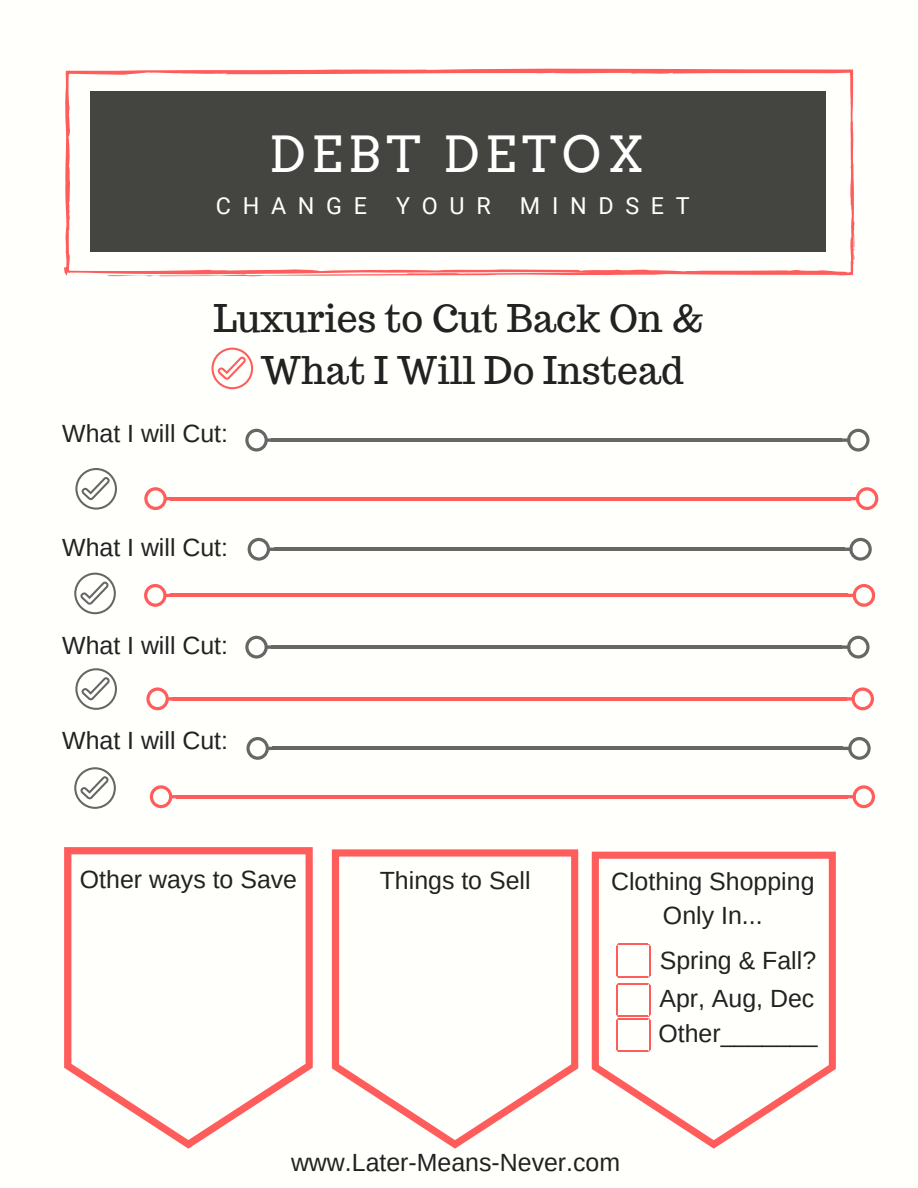
<style>
.page{position:relative;width:918px;height:1188px;background:#fffffb}
.page>*{position:absolute;margin:0;border:0;box-sizing:border-box;transform-origin:0 0}
.t1{font:49.8px "Arvo";letter-spacing:.11em;color:#fff}
.t2{font:37.35px/51.8px "Trocchi";color:#222}
.t3{font:24.9px/33.8px "Arimo";color:#222;text-align:center}
.t4{font:23.4px "Roboto";letter-spacing:.5em;color:#fffffb}
</style>
<div class="page">
<svg style="left:64px;top:68px;width:791px;height:209px"></svg>
<div style="left:90px;top:91px;width:736px;height:161px;background:#444440"></div>
<hr style="left:272px;top:645px;width:570px;height:4px;background:#666">
<svg style="left:245px;top:636px;width:27px;height:23px"></svg>
<svg style="left:842px;top:636px;width:28px;height:23px"></svg>
<hr style="left:272px;top:438px;width:570px;height:4px;background:#666">
<svg style="left:245px;top:429px;width:27px;height:23px"></svg>
<svg style="left:842px;top:429px;width:28px;height:23px"></svg>
<hr style="left:170px;top:497px;width:681px;height:3px;background:#ff5c5c">
<svg style="left:144px;top:487px;width:28px;height:23px"></svg>
<svg style="left:850px;top:487px;width:28px;height:23px"></svg>
<hr style="left:274px;top:548px;width:570px;height:3px;background:#666">
<svg style="left:248px;top:538px;width:27px;height:23px"></svg>
<svg style="left:843px;top:538px;width:29px;height:23px"></svg>
<hr style="left:170px;top:594px;width:678px;height:3px;background:#ff5c5c">
<svg style="left:144px;top:584px;width:27px;height:23px"></svg>
<svg style="left:847px;top:584px;width:28px;height:23px"></svg>
<svg style="left:75px;top:468px;width:42px;height:42px"></svg>
<hr style="left:173px;top:697px;width:674px;height:4px;background:#ff5c5c">
<svg style="left:146px;top:687px;width:27px;height:23px"></svg>
<svg style="left:847px;top:687px;width:27px;height:23px"></svg>
<hr style="left:273px;top:747px;width:570px;height:3px;background:#666">
<svg style="left:246px;top:737px;width:28px;height:23px"></svg>
<svg style="left:842px;top:737px;width:29px;height:23px"></svg>
<hr style="left:176px;top:795px;width:672px;height:3px;background:#ff5c5c">
<svg style="left:150px;top:785px;width:27px;height:23px"></svg>
<svg style="left:846px;top:785px;width:29px;height:23px"></svg>
<svg style="left:74px;top:573px;width:42px;height:41px"></svg>
<svg style="left:75px;top:668px;width:42px;height:42px"></svg>
<svg style="left:74px;top:767px;width:42px;height:42px"></svg>
<svg style="left:212px;top:348px;width:41px;height:41px"></svg>
<svg style="left:64px;top:847px;width:249px;height:302px"></svg>
<svg style="left:332px;top:849px;width:246px;height:300px"></svg>
<svg style="left:592px;top:852px;width:244px;height:297px"></svg>
<svg style="left:617px;top:944px;width:33px;height:2px"></svg>
<hr style="left:649px;top:946px;width:1px;height:30px;background:#ff5c5c">
<hr style="left:617px;top:946px;width:1px;height:30px;background:#ff5c5c">
<svg style="left:617px;top:975px;width:33px;height:10px"></svg>
<hr style="left:649px;top:985px;width:1px;height:30px;background:#ff5c5c">
<hr style="left:617px;top:985px;width:1px;height:30px;background:#ff5c5c">
<svg style="left:617px;top:1015px;width:33px;height:5px"></svg>
<hr style="left:649px;top:1020px;width:1px;height:30px;background:#ff5c5c">
<hr style="left:617px;top:1020px;width:1px;height:30px;background:#ff5c5c">
<svg style="left:617px;top:1050px;width:33px;height:2px"></svg>
<h1 class="t1" style="left:269px;top:124px;width:375px">DEBT DETOX</h1>
<p class="t4" style="left:216px;top:192px;width:475px">CHANGE YOUR MINDSET</p>
<h2 class="t2" style="left:260px;top:292px;width:446px;text-indent:-47px">Luxuries to Cut Back On &amp;<br>What I Will Do Instead</h2>
<p class="t3" style="left:62px;top:417px;width:167px">What I will Cut:</p>
<p class="t3" style="left:62px;top:530px;width:167px">What I will Cut:</p>
<p class="t3" style="left:62px;top:628px;width:167px">What I will Cut:</p>
<p class="t3" style="left:62px;top:724px;width:167px">What I will Cut:</p>
<p class="t3" style="left:80px;top:862px;width:219px">Other ways to Save</p>
<p class="t3" style="left:380px;top:863px;width:152px">Things to Sell</p>
<p class="t3" style="left:611px;top:864px;width:205px">Clothing Shopping<br>Only In...</p>
<p class="t3" style="left:659px;top:941px;width:158px;line-height:38.2px;text-align:left">Spring &amp; Fall?<br>Apr, Aug, Dec</p>
<p class="t3" style="left:658px;top:1016px;width:161px">Other_______</p>
<p class="t3" style="left:291px;top:1146px;width:331px">www.Later-Means-Never.com</p>
</div>
